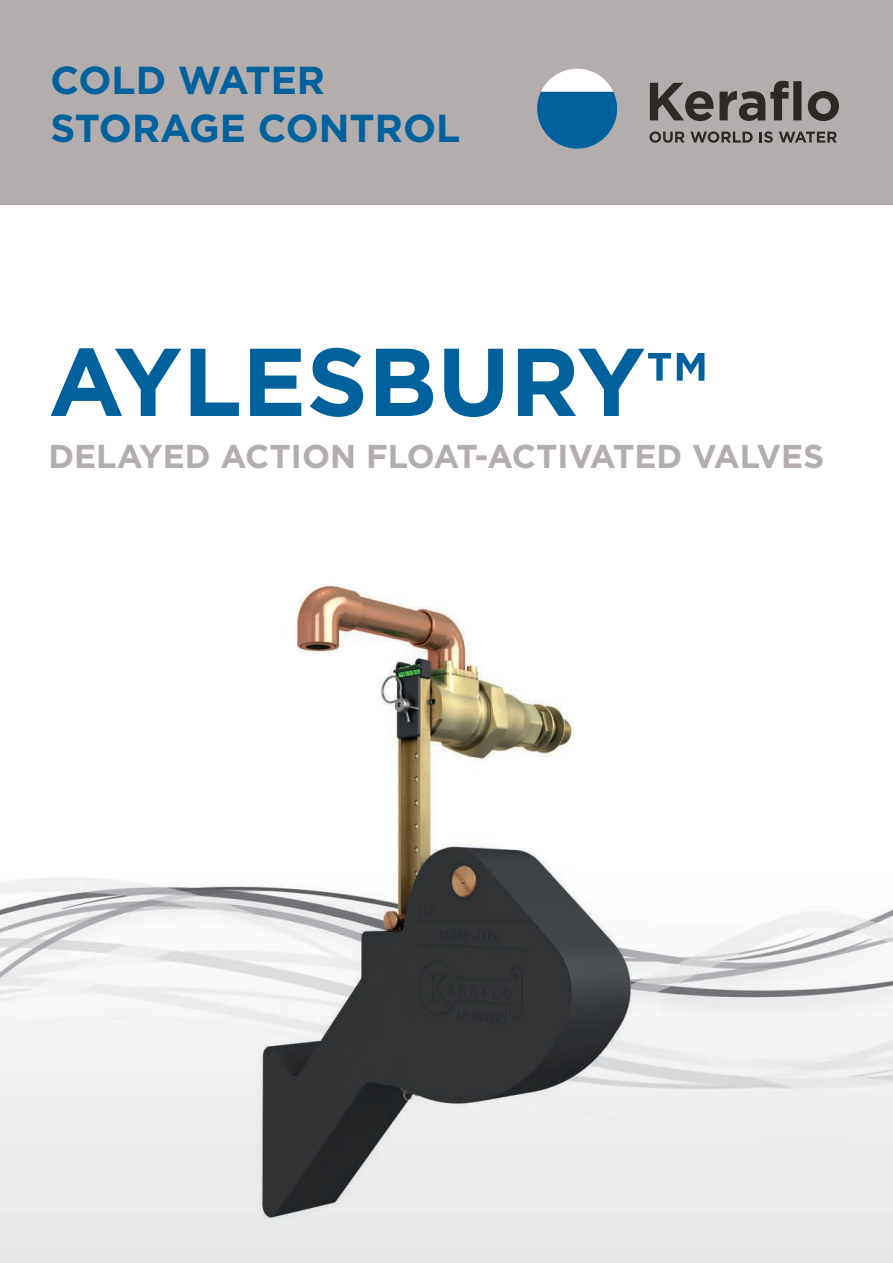
<style>
.page{position:relative;width:893px;height:1263px;background:#fff}
.page>*{position:absolute;margin:0;border:0;box-sizing:border-box;transform-origin:0 0}
.t1{font:700 96.15px "Gotham";color:#00619c}
.t2{font:700 39px/48px "Gotham";color:#00619c}
.t3{font:700 33px "Gotham";color:#b3aead}
.s1{font-size:90px}
</style>
<div class="page">
<img style="left:0;top:584px;width:893px;height:679px">
<div style="left:0;top:0;width:893px;height:205px;background:#b3aead"></div>
<svg style="left:537px;top:69px;width:80px;height:80px"></svg>
<svg style="left:649px;top:131px;width:104px;height:12px"></svg>
<svg style="left:760px;top:131px;width:13px;height:12px"></svg>
<svg style="left:779px;top:132px;width:58px;height:11px"></svg>
<svg style="left:650px;top:83px;width:63px;height:38px"></svg>
<svg style="left:719px;top:81px;width:82px;height:40px"></svg>
<svg style="left:808px;top:91px;width:31px;height:30px"></svg>
<p class="t2" style="left:50px;top:56px;width:412px">COLD WATER<br>STORAGE CONTROL</p>
<h1 class="t1" style="left:48px;top:318px;width:661px">AYLESBURY<span class="s1">™</span></h1>
<p class="t3" style="left:48px;top:435px;width:777px">DELAYED ACTION FLOAT-ACTIVATED VALVES</p>
</div>
